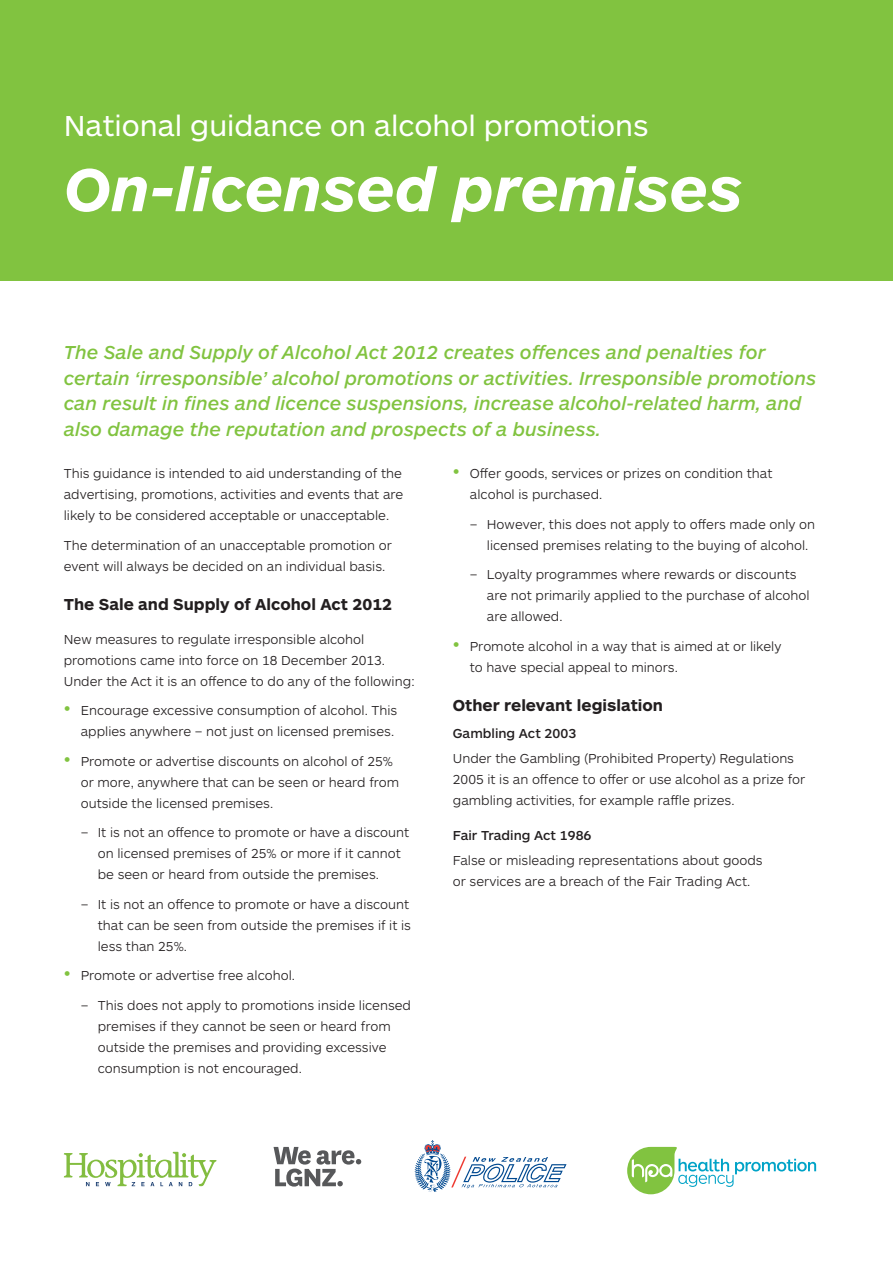
<style>
.page{position:relative;width:893px;height:1263px;background:#fff}
.page>*{position:absolute;margin:0;border:0;box-sizing:border-box;transform-origin:0 0}
.t1{font:italic 700 63px "ARS Maquette Pro";color:#fff}
.t2{font:30px "ARS Maquette Pro";color:#fff}
.t3{font:italic 500 19.5px/25.5px "ARS Maquette Pro";color:#81c340}
.t4{font:700 16.5px "ARS Maquette Pro";color:#231f20}
.t5{font:300 13.5px/21px "ARS Maquette Pro";color:#231f20}
.t6{font:500 13.5px "ARS Maquette Pro";color:#231f20}
.s1{font-size:19.5px;color:#81c340}
</style>
<div class="page">
<div style="left:0;top:0;width:893px;height:281px;background:#81c340"></div>
<svg style="left:627px;top:1147px;width:189px;height:47px"></svg>
<svg style="left:64px;top:1152px;width:153px;height:34px"></svg>
<svg style="left:274px;top:1147px;width:87px;height:39px"></svg>
<svg style="left:415px;top:1140px;width:151px;height:52px"></svg>
<h2 class="t2" style="left:64px;top:106px;width:586px">National guidance on alcohol promotions</h2>
<h1 class="t1" style="left:64px;top:148px;width:680px">On-licensed premises</h1>
<p class="t3" style="left:64px;top:339px;width:754px">The Sale and Supply of Alcohol Act 2012 creates offences and penalties for certain ‘irresponsible’ alcohol promotions or activities. Irresponsible promotions can result in fines and licence suspensions, increase alcohol-related harm, and also damage the reputation and prospects of a business.</p>
<p class="t5" style="left:64px;top:462px;width:341px;text-align:justify">This guidance is intended to aid understanding of the advertising, promotions, activities and events that are likely to be considered acceptable or unacceptable.</p>
<p class="t5" style="left:64px;top:534px;width:330px">The determination of an unacceptable promotion or event will always be decided on an individual basis.</p>
<p class="t4" style="left:64px;top:594px;width:330px">The Sale and Supply of Alcohol Act 2012</p>
<p class="t5" style="left:64px;top:628px;width:353px">New measures to regulate irresponsible alcohol promotions came into force on 18 December 2013.<br>Under the Act it is an offence to do any of the following:</p>
<p class="t5" style="left:64px;top:699px;width:335px;text-align:right"><span class="s1">•</span> Encourage excessive consumption of alcohol. This applies anywhere – not just on licensed premises.</p>
<p class="t5" style="left:81px;top:750px;width:320px;text-indent:-17px"><span class="s1">•</span> Promote or advertise discounts on alcohol of 25% or more, anywhere that can be seen or heard from outside the licensed premises.</p>
<p class="t5" style="left:98px;top:822px;width:313px;text-indent:-17px">– It is not an offence to promote or have a discount on licensed premises of 25% or more if it cannot be seen or heard from outside the premises.</p>
<p class="t5" style="left:98px;top:893px;width:315px;text-indent:-17px">– It is not an offence to promote or have a discount that can be seen from outside the premises if it is less than 25%.</p>
<p class="t5" style="left:64px;top:965px;width:233px"><span class="s1">•</span> Promote or advertise free alcohol.</p>
<p class="t5" style="left:98px;top:994px;width:315px;text-indent:-17px">– This does not apply to promotions inside licensed premises if they cannot be seen or heard from outside the premises and providing excessive consumption is not encouraged.</p>
<p class="t5" style="left:470px;top:462px;width:304px;text-indent:-17px"><span class="s1">•</span> Offer goods, services or prizes on condition that alcohol is purchased.</p>
<p class="t5" style="left:487px;top:513px;width:330px;text-indent:-17px">– However, this does not apply to offers made only on licensed premises relating to the buying of alcohol.</p>
<p class="t5" style="left:487px;top:563px;width:324px;text-indent:-17px">– Loyalty programmes where rewards or discounts are not primarily applied to the purchase of alcohol are allowed.</p>
<p class="t5" style="left:470px;top:635px;width:313px;text-indent:-17px"><span class="s1">•</span> Promote alcohol in a way that is aimed at or likely to have special appeal to minors.</p>
<p class="t4" style="left:453px;top:695px;width:212px">Other relevant legislation</p>
<p class="t6" style="left:453px;top:724px;width:125px">Gambling Act 2003</p>
<p class="t5" style="left:453px;top:747px;width:354px">Under the Gambling (Prohibited Property) Regulations<br>2005 it is an offence to offer or use alcohol as a prize for gambling activities, for example raffle prizes.</p>
<p class="t6" style="left:453px;top:826px;width:140px">Fair Trading Act 1986</p>
<p class="t5" style="left:453px;top:849px;width:311px">False or misleading representations about goods or services are a breach of the Fair Trading Act.</p>
</div>
